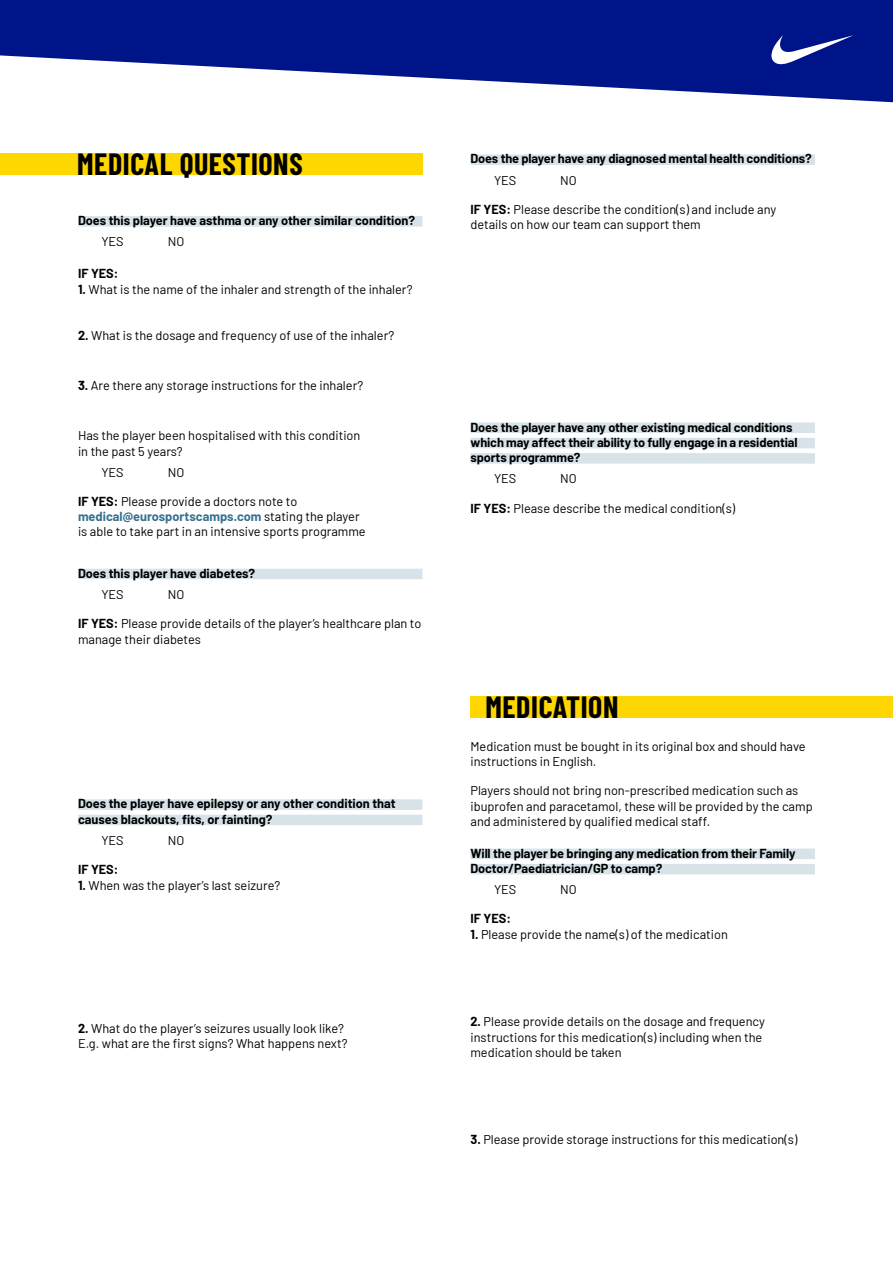
<style>
.page{position:relative;width:893px;height:1263px;background:#fff}
.page>*{position:absolute;margin:0;border:0;box-sizing:border-box;transform-origin:0 0}
.t1{font:700 30px "Barlow Condensed";letter-spacing:.02em;color:#000}
.t2{font:12.75px/15.3px "Barlow";color:#000}
.t3{font:700 12.75px/15.3px "Barlow";letter-spacing:-.01em;color:#000}
.s1{font-weight:700}
.s2{font-weight:700;color:#377190}
</style>
<div class="page">
<svg style="left:0;top:0;width:893px;height:102px;fill:#00148a"></svg>
<svg style="left:770px;top:35px;width:84px;height:32px"></svg>
<div style="left:0;top:154px;width:422px;height:21px;background:#ffd700"></div>
<div style="left:78px;top:216px;width:344px;height:11px;background:#d7e3e9"></div>
<div style="left:78px;top:569px;width:344px;height:10px;background:#d7e3e9"></div>
<div style="left:78px;top:799px;width:344px;height:11px;background:#d7e3e9"></div>
<div style="left:78px;top:815px;width:344px;height:10px;background:#d7e3e9"></div>
<div style="left:470px;top:154px;width:345px;height:11px;background:#d7e3e9"></div>
<div style="left:470px;top:422px;width:345px;height:11px;background:#d7e3e9"></div>
<div style="left:470px;top:438px;width:345px;height:10px;background:#d7e3e9"></div>
<div style="left:470px;top:453px;width:345px;height:11px;background:#d7e3e9"></div>
<div style="left:470px;top:697px;width:423px;height:21px;background:#ffd700"></div>
<div style="left:470px;top:849px;width:345px;height:10px;background:#d7e3e9"></div>
<div style="left:470px;top:864px;width:345px;height:10px;background:#d7e3e9"></div>
<h1 class="t1" style="left:77px;top:143px;width:227px">MEDICAL QUESTIONS</h1>
<p class="t3" style="left:78px;top:212px;width:339px">Does this player have asthma or any other similar condition?</p>
<p class="t2" style="left:102px;top:233px;width:24px">YES</p>
<p class="t2" style="left:168px;top:233px;width:18px">NO</p>
<p class="t3" style="left:78px;top:265px;width:42px">IF YES:</p>
<p class="t2" style="left:78px;top:280px;width:336px"><span class="s1">1.</span> What is the name of the inhaler and strength of the inhaler?</p>
<p class="t2" style="left:78px;top:326px;width:318px"><span class="s1">2.</span> What is the dosage and frequency of use of the inhaler?</p>
<p class="t2" style="left:78px;top:377px;width:287px"><span class="s1">3.</span> Are there any storage instructions for the inhaler?</p>
<p class="t2" style="left:78px;top:427px;width:284px">Has the player been hospitalised with this condition in the past 5 years?</p>
<p class="t2" style="left:102px;top:464px;width:24px">YES</p>
<p class="t2" style="left:168px;top:464px;width:18px">NO</p>
<p class="t2" style="left:78px;top:493px;width:289px"><span class="s1">IF YES:</span> Please provide a doctors note to <span class="s2">medical@eurosportscamps.com</span> stating the player is able to take part in an intensive sports programme</p>
<p class="t3" style="left:78px;top:564px;width:179px">Does this player have diabetes?</p>
<p class="t2" style="left:102px;top:586px;width:24px">YES</p>
<p class="t2" style="left:168px;top:586px;width:18px">NO</p>
<p class="t2" style="left:78px;top:615px;width:345px"><span class="s1">IF YES:</span> Please provide details of the player’s healthcare plan to manage their diabetes</p>
<p class="t3" style="left:78px;top:795px;width:319px">Does the player have epilepsy or any other condition that causes blackouts, fits, or fainting?</p>
<p class="t2" style="left:102px;top:832px;width:24px">YES</p>
<p class="t2" style="left:168px;top:832px;width:18px">NO</p>
<p class="t3" style="left:78px;top:861px;width:42px">IF YES:</p>
<p class="t2" style="left:78px;top:876px;width:204px"><span class="s1">1.</span> When was the player’s last seizure?</p>
<p class="t2" style="left:78px;top:1019px;width:271px"><span class="s1">2.</span> What do the player’s seizures usually look like?<br>E.g. what are the first signs? What happens next?</p>
<p class="t3" style="left:470px;top:150px;width:343px">Does the player have any diagnosed mental health conditions?</p>
<p class="t2" style="left:494px;top:172px;width:24px">YES</p>
<p class="t2" style="left:560px;top:172px;width:18px">NO</p>
<p class="t2" style="left:470px;top:201px;width:307px"><span class="s1">IF YES:</span> Please describe the condition(s) and include any details on how our team can support them</p>
<p class="t3" style="left:470px;top:418px;width:329px">Does the player have any other existing medical conditions which may affect their ability to fully engage in a residential sports programme?</p>
<p class="t2" style="left:494px;top:470px;width:24px">YES</p>
<p class="t2" style="left:560px;top:470px;width:18px">NO</p>
<p class="t2" style="left:470px;top:499px;width:266px"><span class="s1">IF YES:</span> Please describe the medical condition(s)</p>
<h1 class="t1" style="left:485px;top:686px;width:135px">MEDICATION</h1>
<p class="t2" style="left:470px;top:737px;width:337px">Medication must be bought in its original box and should have instructions in English.</p>
<p class="t2" style="left:470px;top:782px;width:344px">Players should not bring non-prescribed medication such as ibuprofen and paracetamol, these will be provided by the camp and administered by qualified medical staff.</p>
<p class="t3" style="left:470px;top:844px;width:326px">Will the player be bringing any medication from their Family<br>Doctor/Paediatrician/GP to camp?</p>
<p class="t2" style="left:494px;top:881px;width:24px">YES</p>
<p class="t2" style="left:560px;top:881px;width:18px">NO</p>
<p class="t3" style="left:470px;top:910px;width:42px">IF YES:</p>
<p class="t2" style="left:470px;top:925px;width:259px"><span class="s1">1.</span> Please provide the name(s) of the medication</p>
<p class="t2" style="left:470px;top:1013px;width:296px"><span class="s1">2.</span> Please provide details on the dosage and frequency instructions for this medication(s) including when the medication should be taken</p>
<p class="t2" style="left:470px;top:1131px;width:328px"><span class="s1">3.</span> Please provide storage instructions for this medication(s)</p>
</div>
